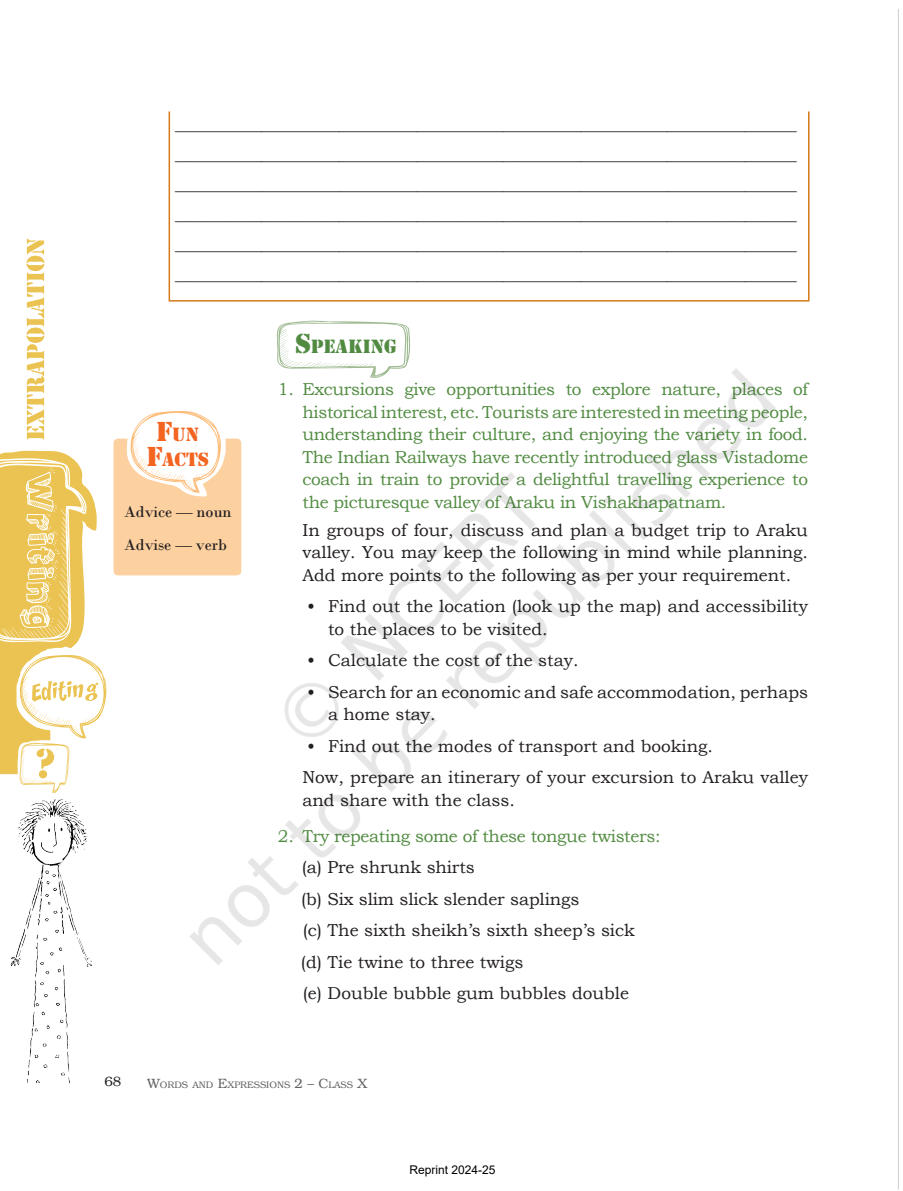
<style>
.page{position:relative;width:903px;height:1191px;background:#fff}
.page>*{position:absolute;margin:0;border:0;box-sizing:border-box;transform-origin:0 0}
.t1{font:17.85px/25.5px "Stencil Std";color:#f36421;text-align:center}
.t2{font:17.85px "Stencil Std";color:#518b41}
.t3{font:17.25px/30px "Bookman Old Style";color:#231f20}
.t4{font:17.25px/22.5px "Bookman Old Style";letter-spacing:-.02em;color:#518b41;text-align:justify}
.t5{font:16.5px/33.2px "Bodoni";color:#231f20}
.t6{font:13.5px "Bookman";color:#231f20}
.t7{font:12px "Arial";color:#000}
.t8{font:9.45px "Bookman";color:#636366}
.s1{font-size:25.5px}
.s2{font-size:13.5px}
</style>
<div class="page">
<img style="left:0;top:9px;width:899px;height:1181px">
<img style="left:86px;top:293px;width:707px;height:707px">
<p class="t3" style="left:175px;top:109px;width:622px;text-align:justify">________________________________________________________________________ ________________________________________________________________________ ________________________________________________________________________ ________________________________________________________________________ ________________________________________________________________________ ________________________________________________________________________</p>
<p class="t1" style="left:146px;top:421px;width:64px"><span class="s1">F</span>UN<br><span class="s1">F</span>ACTS</p>
<p class="t5" style="left:124px;top:495px;width:109px">Advice — noun<br>Advise — verb</p>
<p class="t2" style="left:295px;top:334px;width:102px"><span class="s1">S</span>PEAKING</p>
<p class="t4" style="left:302px;top:378px;width:507px;text-indent:-25px">1. Excursions give opportunities to explore nature, places of historical interest, etc. Tourists are interested in meeting people, understanding their culture, and enjoying the variety in food.<br>The Indian Railways have recently introduced glass Vistadome coach in train to provide a delightful travelling experience to the picturesque valley of Araku in Vishakhapatnam.</p>
<p class="t3" style="left:302px;top:519px;width:507px;line-height:22.5px;text-align:justify">In groups of four, discuss and plan a budget trip to Araku valley. You may keep the following in mind while planning.<br>Add more points to the following as per your requirement.</p>
<p class="t3" style="left:328px;top:595px;width:481px;line-height:22.5px;text-indent:-21px">• Find out the location (look up the map) and accessibility to the places to be visited.</p>
<p class="t3" style="left:307px;top:645px;width:273px">• Calculate the cost of the stay.</p>
<p class="t3" style="left:328px;top:680px;width:481px;line-height:22.5px;text-indent:-21px">• Search for an economic and safe accommodation, perhaps a home stay.</p>
<p class="t3" style="left:302px;top:730px;width:507px;line-height:31.5px">• Find out the modes of transport and booking.<br>Now, prepare an itinerary of your excursion to Araku valley</p>
<p class="t3" style="left:302px;top:785px;width:214px">and share with the class.</p>
<p class="t4" style="left:278px;top:824px;width:384px">2. Try repeating some of these tongue twisters:</p>
<p class="t3" style="left:301px;top:851px;width:335px;line-height:31.5px">(a) Pre shrunk shirts<br>(b) Six slim slick slender saplings<br>(c) The sixth sheikh’s sixth sheep’s sick (d) Tie twine to three twigs<br>(e) Double bubble gum bubbles double</p>
<p class="t6" style="left:105px;top:1074px;width:18px">68</p>
<p class="t8" style="left:147px;top:1079px;width:221px"><span class="s2">W</span>ORDS AND <span class="s2">E</span>XPRESSIONS <span class="s2">2 – C</span>LASS <span class="s2">X</span></p>
<p class="t7" style="left:409px;top:1162px;width:88px">Reprint 2024-25</p>
</div>
